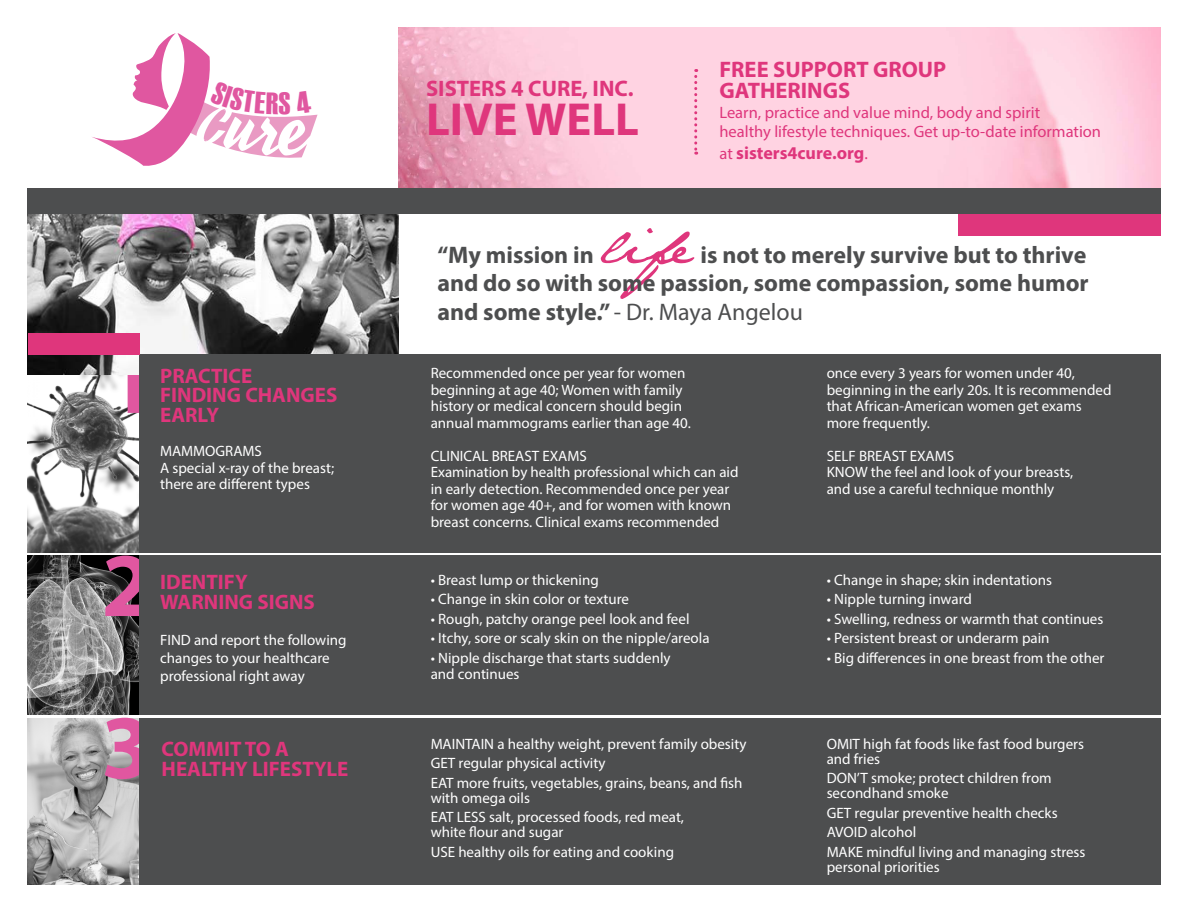
<style>
.page{position:relative;width:1188px;height:918px;background:#fff}
.page>*{position:absolute;margin:0;border:0;box-sizing:border-box;transform-origin:0 0}
.t1{font:700 91.5px "Myriad Pro";color:#e057a0}
.t2{font:52.5px "Jane Austen";color:#df367c}
.t3{font:700 46.5px "Myriad Pro";color:#df367c}
.t4{font:700 24px/28.8px "Myriad Pro";color:#4d4e4f}
.t5{font:700 22.5px/21px "Myriad Pro";color:#df367c}
.t6{font:700 21px/19.5px "Myriad Pro";color:#df367c}
.t7{font:700 18px "Myriad Pro";color:#df367c}
.t8{font:16.5px/19.8px "Myriad Pro";color:#df367c}
.t9{font:15px/16.5px "Myriad Pro";color:#fff}
.s1{font-weight:400;font-size:16.5px}
.s2{font-weight:400}
</style>
<div class="page">
<img style="left:28px;top:375px;width:111px;height:178px">
<img style="left:27px;top:555px;width:112px;height:160px">
<img style="left:398px;top:27px;width:763px;height:161px">
<img style="left:28px;top:214px;width:370px;height:161px">
<div style="left:139px;top:354px;width:1022px;height:199px;background:#4d4e4f"></div>
<div style="left:139px;top:555px;width:1022px;height:160px;background:#4d4e4f"></div>
<div style="left:28px;top:333px;width:111px;height:22px;background:#df367c"></div>
<div style="left:959px;top:214px;width:202px;height:21px;background:#df367c"></div>
<div style="left:28px;top:188px;width:1133px;height:26px;background:#4d4e4f"></div>
<img style="left:27px;top:718px;width:112px;height:166px">
<svg style="left:694px;top:69px;width:3px;height:86px"></svg>
<div style="left:139px;top:718px;width:1022px;height:166px;background:#4d4e4f"></div>
<svg style="left:92px;top:33px;width:226px;height:133px"></svg>
<h1 class="t1" style="left:106px;top:322px;width:52px">1</h1>
<h3 class="t6" style="left:160px;top:365px;width:179px">PRACTICE<br>FINDING CHANGES<br>EARLY</h3>
<p class="t9" style="left:160px;top:443px;width:175px">MAMMOGRAMS<br>A special x-ray of the breast; there are different types</p>
<h1 class="t1" style="left:102px;top:526px;width:52px">2</h1>
<h3 class="t6" style="left:160px;top:572px;width:156px">IDENTIFY<br>WARNING SIGNS</h3>
<p class="t9" style="left:160px;top:630px;width:188px;line-height:18px">FIND and report the following changes to your healthcare professional right away</p>
<h1 class="t1" style="left:101px;top:688px;width:52px">3</h1>
<h3 class="t6" style="left:162px;top:739px;width:188px">COMMIT TO A<br>HEALTHY LIFESTYLE</h3>
<h3 class="t5" style="left:426px;top:77px;width:209px">SISTERS 4 CURE, INC.</h3>
<h3 class="t3" style="left:426px;top:89px;width:214px">LIVE WELL</h3>
<h3 class="t5" style="left:719px;top:58px;width:228px">FREE SUPPORT GROUP<br>GATHERINGS</h3>
<p class="t8" style="left:719px;top:102px;width:383px">Learn, practice and value mind, body and spirit<br>healthy lifestyle techniques. Get up-to-date information</p>
<p class="t7" style="left:719px;top:141px;width:150px"><span class="s1">at</span> sisters4cure.org<span class="s1">.</span></p>
<h2 class="t2" style="left:601px;top:214px;width:116px">life</h2>
<h3 class="t4" style="left:437px;top:239px;width:158px">“My mission in</h3>
<h3 class="t4" style="left:701px;top:239px;width:387px">is not to merely survive but to thrive</h3>
<h3 class="t4" style="left:437px;top:268px;width:653px">and do so with some passion, some compassion, some humor and some style.” <span class="s2">- Dr. Maya Angelou</span></h3>
<p class="t9" style="left:431px;top:365px;width:262px">Recommended once per year for women beginning at age 40; Women with family history or medical concern should begin annual mammograms earlier than age 40.</p>
<p class="t9" style="left:431px;top:447px;width:309px">CLINICAL BREAST EXAMS<br>Examination by health professional which can aid in early detection. Recommended once per year for women age 40+, and for women with known breast concerns. Clinical exams recommended</p>
<p class="t9" style="left:431px;top:571px;width:170px">• Breast lump or thickening</p>
<p class="t9" style="left:431px;top:591px;width:200px">• Change in skin color or texture</p>
<p class="t9" style="left:431px;top:610px;width:260px">• Rough, patchy orange peel look and feel</p>
<p class="t9" style="left:431px;top:630px;width:280px">• Itchy, sore or scaly skin on the nipple/areola</p>
<p class="t9" style="left:431px;top:649px;width:241px">• Nipple discharge that starts suddenly and continues</p>
<p class="t9" style="left:431px;top:734px;width:317px;line-height:19.5px">MAINTAIN a healthy weight, prevent family obesity<br>GET regular physical activity<br>EAT more fruits, vegetables, grains, beans, and fish</p>
<p class="t9" style="left:431px;top:788px;width:255px;line-height:19.5px">with omega oils<br>EAT LESS salt, processed foods, red meat,</p>
<p class="t9" style="left:431px;top:822px;width:245px;line-height:19.5px">white flour and sugar<br>USE healthy oils for eating and cooking</p>
<p class="t9" style="left:827px;top:365px;width:286px">once every 3 years for women under 40, beginning in the early 20s. It is recommended that African-American women get exams more frequently.</p>
<p class="t9" style="left:827px;top:447px;width:248px">SELF BREAST EXAMS<br>KNOW the feel and look of your breasts, and use a careful technique monthly</p>
<p class="t9" style="left:827px;top:571px;width:227px">• Change in shape; skin indentations</p>
<p class="t9" style="left:827px;top:591px;width:147px">• Nipple turning inward</p>
<p class="t9" style="left:827px;top:610px;width:278px">• Swelling, redness or warmth that continues</p>
<p class="t9" style="left:827px;top:630px;width:224px">• Persistent breast or underarm pain</p>
<p class="t9" style="left:827px;top:649px;width:279px">• Big differences in one breast from the other</p>
<p class="t9" style="left:827px;top:736px;width:259px;line-height:15px">OMIT high fat foods like fast food burgers and fries</p>
<p class="t9" style="left:827px;top:770px;width:227px;line-height:15px">DON’T smoke; protect children from secondhand smoke</p>
<p class="t9" style="left:827px;top:803px;width:260px;line-height:19.5px">GET regular preventive health checks<br>AVOID alcohol<br>MAKE mindful living and managing stress</p>
<p class="t9" style="left:827px;top:858px;width:115px">personal priorities</p>
</div>
